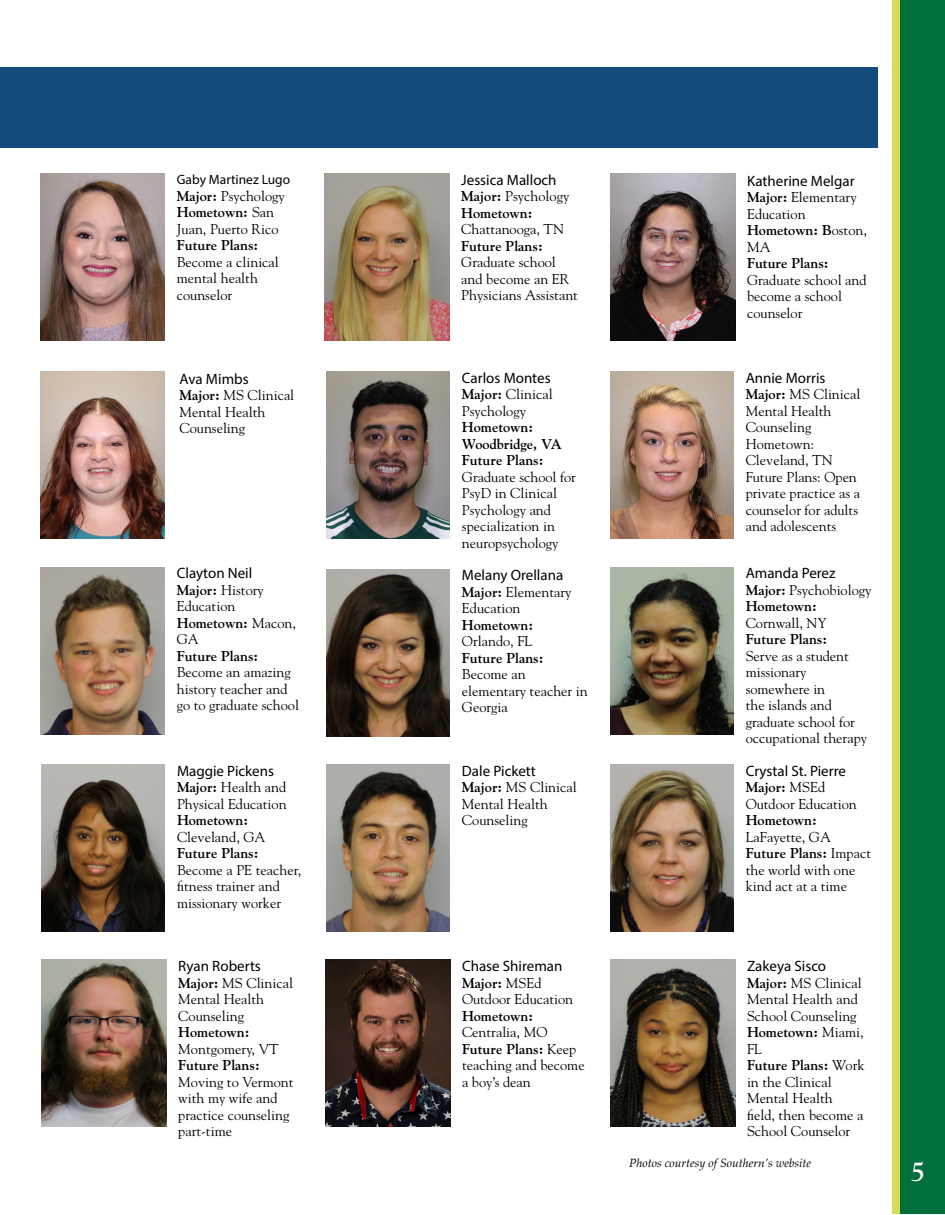
<style>
.page{position:relative;width:945px;height:1215px;background:#fff}
.page>*{position:absolute;margin:0;border:0;box-sizing:border-box;transform-origin:0 0}
.t1{font:700 27px "Goudy Std";color:#fff}
.t2{font:15px "Myriad Pro";color:#000}
.t3{font:14.25px/16.5px "Goudy Std";color:#000}
.t4{font:700 14.25px/16.5px "Goudy Std";color:#000}
.t5{font:13.5px "Myriad Pro";color:#000}
.t6{font:italic 12px "Palatino Linotype";color:#000}
.s1{font-weight:700}
.s2{font-weight:400}
</style>
<div class="page">
<div style="left:892px;top:0;width:45px;height:1214px;background:#d9da55"></div>
<div style="left:900px;top:0;width:45px;height:1214px;background:#006f3c"></div>
<div style="left:0;top:68px;width:878px;height:80px;background:#144a7c"></div>
<img style="left:40px;top:173px;width:125px;height:167px">
<img style="left:327px;top:372px;width:123px;height:167px">
<img style="left:40px;top:567px;width:125px;height:167px">
<img style="left:325px;top:173px;width:124px;height:167px">
<img style="left:611px;top:173px;width:124px;height:167px">
<img style="left:611px;top:371px;width:123px;height:167px">
<img style="left:327px;top:569px;width:123px;height:167px">
<img style="left:611px;top:567px;width:123px;height:167px">
<img style="left:42px;top:765px;width:123px;height:167px">
<img style="left:327px;top:765px;width:123px;height:167px">
<img style="left:611px;top:765px;width:123px;height:167px">
<img style="left:41px;top:372px;width:123px;height:167px">
<img style="left:42px;top:960px;width:124px;height:167px">
<img style="left:326px;top:960px;width:124px;height:167px">
<img style="left:611px;top:960px;width:124px;height:167px">
<p class="t5" style="left:177px;top:171px;width:115px">Gaby Martinez Lugo</p>
<p class="t3" style="left:177px;top:187px;width:110px"><span class="s1">Major:</span> Psychology<br><span class="s1">Hometown:</span> San<br>Juan, Puerto Rico</p>
<p class="t4" style="left:177px;top:237px;width:83px">Future Plans:</p>
<p class="t3" style="left:177px;top:253px;width:104px">Become a clinical mental health counselor</p>
<p class="t2" style="left:179px;top:370px;width:71px">Ava Mimbs</p>
<p class="t3" style="left:179px;top:387px;width:116px"><span class="s1">Major:</span> MS Clinical<br>Mental Health<br>Counseling</p>
<p class="t2" style="left:177px;top:564px;width:77px">Clayton Neil</p>
<p class="t3" style="left:177px;top:582px;width:121px"><span class="s1">Major:</span> History<br>Education<br><span class="s1">Hometown:</span> Macon,<br>GA</p>
<p class="t4" style="left:177px;top:648px;width:83px">Future Plans:</p>
<p class="t3" style="left:177px;top:664px;width:124px">Become an amazing history teacher and go to graduate school</p>
<p class="t2" style="left:177px;top:762px;width:99px">Maggie Pickens</p>
<p class="t3" style="left:177px;top:779px;width:111px"><span class="s1">Major:</span> Health and<br>Physical Education</p>
<p class="t4" style="left:177px;top:812px;width:73px">Hometown:</p>
<p class="t3" style="left:177px;top:828px;width:90px">Cleveland, GA</p>
<p class="t4" style="left:177px;top:845px;width:83px">Future Plans:</p>
<p class="t3" style="left:177px;top:861px;width:126px">Become a PE teacher, fitness trainer and missionary worker</p>
<p class="t2" style="left:178px;top:957px;width:84px">Ryan Roberts</p>
<p class="t3" style="left:178px;top:974px;width:116px"><span class="s1">Major:</span> MS Clinical<br>Mental Health<br>Counseling</p>
<p class="t4" style="left:178px;top:1024px;width:73px">Hometown:</p>
<p class="t3" style="left:178px;top:1040px;width:102px">Montgomery, VT</p>
<p class="t4" style="left:178px;top:1057px;width:83px">Future Plans:</p>
<p class="t3" style="left:178px;top:1073px;width:117px">Moving to Vermont with my wife and practice counseling part-time</p>
<p class="t2" style="left:461px;top:170px;width:97px">Jessica Malloch</p>
<p class="t4" style="left:461px;top:188px;width:110px">Major: <span class="s2">Psychology<br></span>Hometown:</p>
<p class="t3" style="left:461px;top:221px;width:104px">Chattanooga, TN</p>
<p class="t4" style="left:461px;top:237px;width:83px">Future Plans:</p>
<p class="t3" style="left:461px;top:254px;width:118px">Graduate school and become an ER<br>Physicians Assistant</p>
<p class="t2" style="left:462px;top:368px;width:90px">Carlos Montes</p>
<p class="t3" style="left:462px;top:386px;width:92px"><span class="s1">Major:</span> Clinical<br>Psychology</p>
<p class="t4" style="left:462px;top:419px;width:101px">Hometown:<br>Woodbridge, VA<br>Future Plans:</p>
<p class="t3" style="left:462px;top:468px;width:115px">Graduate school for<br>PsyD in Clinical<br>Psychology and specialization in neuropsychology</p>
<p class="t2" style="left:462px;top:566px;width:103px">Melany Orellana</p>
<p class="t3" style="left:462px;top:583px;width:111px"><span class="s1">Major:</span> Elementary<br>Education</p>
<p class="t4" style="left:462px;top:617px;width:73px">Hometown:</p>
<p class="t3" style="left:462px;top:633px;width:72px">Orlando, FL</p>
<p class="t4" style="left:462px;top:650px;width:83px">Future Plans:</p>
<p class="t3" style="left:462px;top:666px;width:127px">Become an elementary teacher in<br>Georgia</p>
<p class="t2" style="left:462px;top:762px;width:75px">Dale Pickett</p>
<p class="t3" style="left:462px;top:779px;width:116px"><span class="s1">Major:</span> MS Clinical<br>Mental Health<br>Counseling</p>
<p class="t2" style="left:462px;top:957px;width:102px">Chase Shireman</p>
<p class="t3" style="left:462px;top:974px;width:113px"><span class="s1">Major:</span> MSEd<br>Outdoor Education</p>
<p class="t4" style="left:462px;top:1007px;width:73px">Hometown:</p>
<p class="t3" style="left:462px;top:1024px;width:124px">Centralia, MO<br><span class="s1">Future Plans:</span> Keep teaching and become a boy’s dean</p>
<p class="t2" style="left:747px;top:171px;width:109px">Katherine Melgar</p>
<p class="t3" style="left:747px;top:189px;width:121px"><span class="s1">Major:</span> Elementary<br>Education<br><span class="s1">Hometown: B</span>oston,<br>MA</p>
<p class="t4" style="left:747px;top:255px;width:83px">Future Plans:</p>
<p class="t3" style="left:747px;top:271px;width:121px">Graduate school and become a school counselor</p>
<p class="t2" style="left:746px;top:368px;width:81px">Annie Morris</p>
<p class="t3" style="left:746px;top:386px;width:116px"><span class="s1">Major:</span> MS Clinical<br>Mental Health<br>Counseling<br>Hometown:<br>Cleveland, TN<br>Future Plans: Open private practice as a counselor for adults and adolescents</p>
<p class="t2" style="left:746px;top:564px;width:91px">Amanda Perez</p>
<p class="t4" style="left:746px;top:582px;width:127px">Major: <span class="s2">Psychobiology<br></span>Hometown:</p>
<p class="t3" style="left:746px;top:615px;width:82px">Cornwall, NY</p>
<p class="t4" style="left:746px;top:631px;width:83px">Future Plans:</p>
<p class="t3" style="left:746px;top:648px;width:123px">Serve as a student missionary somewhere in<br>the islands and graduate school for occupational therapy</p>
<p class="t2" style="left:746px;top:762px;width:102px">Crystal St. Pierre</p>
<p class="t3" style="left:746px;top:779px;width:113px"><span class="s1">Major:</span> MSEd<br>Outdoor Education</p>
<p class="t4" style="left:746px;top:812px;width:73px">Hometown:</p>
<p class="t3" style="left:746px;top:828px;width:127px">LaFayette, GA<br><span class="s1">Future Plans:</span> Impact the world with one kind act at a time</p>
<p class="t2" style="left:747px;top:957px;width:81px">Zakeya Sisco</p>
<p class="t3" style="left:747px;top:974px;width:119px"><span class="s1">Major:</span> MS Clinical<br>Mental Health and<br>School Counseling<br><span class="s1">Hometown:</span> Miami,<br>FL<br><span class="s1">Future Plans:</span> Work in the Clinical<br>Mental Health<br>field, then become a<br>School Counselor</p>
<p class="t6" style="left:629px;top:1154px;width:184px">Photos courtesy of Southern’s website</p>
<h1 class="t1" style="left:911px;top:1155px;width:17px">5</h1>
</div>
